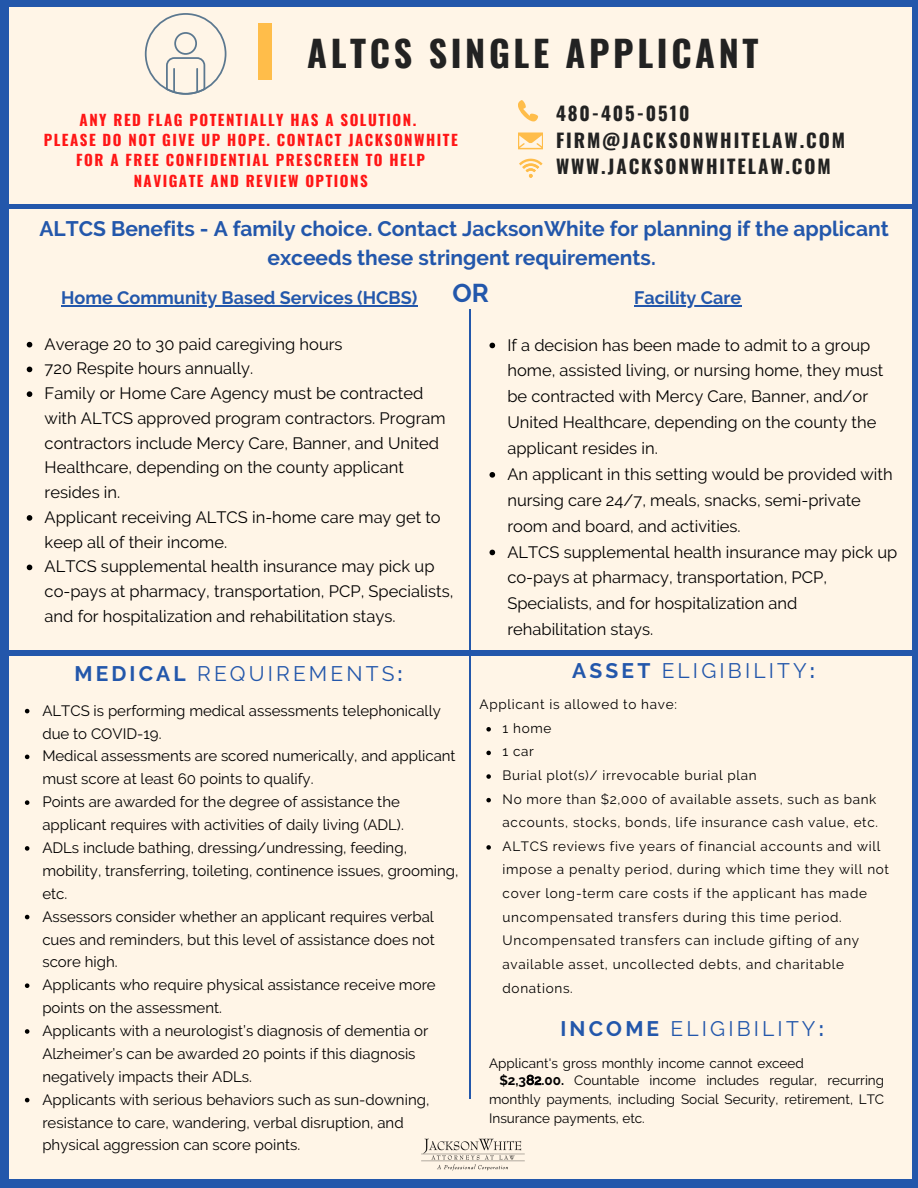
<style>
.page{position:relative;width:918px;height:1188px;background:#2357ab}
.page>*{position:absolute;margin:0;border:0;box-sizing:border-box;transform-origin:0 0}
.t1{font:700 36px "Oswald";letter-spacing:.1em;color:#222}
.t2{font:700 25.65px "Raleway";color:#2357ab}
.t3{font:700 21px/28.8px "Raleway";color:#2357ab;text-align:center}
.t4{font:21px "Raleway";letter-spacing:.15em;color:#2357ab}
.t5{font:700 18.9px/26.4px "Oswald";letter-spacing:.1em;color:#222}
.t6{font:700 18px "Raleway";color:#2357ab}
.t7{font:16.5px/24.8px "Raleway";color:#000}
.t8{font:15px/23px "Raleway";color:#000}
.t9{font:700 15px/20.2px "Oswald";letter-spacing:.1em;color:#ff1616;text-align:center}
.t10{font:13.5px/23.7px "Raleway";letter-spacing:.05em;color:#000}
.t11{font:13.5px/16.8px "Raleway";color:#000}
.s1{font-weight:700}
.s2{font-weight:500}
</style>
<div class="page">
<div style="left:9px;top:7px;width:902px;height:1171px;background:#fff5e7"></div>
<div style="left:258px;top:24px;width:14px;height:56px;background:#ffbd4a"></div>
<hr style="left:5px;top:205px;width:913px;height:4px;background:#2357ab">
<div style="left:145px;top:13px;width:81px;height:82px;border:2px solid #1e496f;border-radius:50%"></div>
<div style="left:174px;top:32px;width:23px;height:23px;border:2px solid #1e496f;border-radius:50%"></div>
<svg style="left:165px;top:57px;width:41px;height:38px"></svg>
<hr style="left:173px;top:69px;width:2px;height:23px;background:#1e496f">
<hr style="left:196px;top:69px;width:2px;height:23px;background:#1e496f">
<div style="left:7px;top:650px;width:911px;height:6px;background:#2357ab"></div>
<svg style="left:27px;top:342px;width:5px;height:5px"></svg>
<svg style="left:27px;top:367px;width:5px;height:5px"></svg>
<svg style="left:27px;top:391px;width:5px;height:6px"></svg>
<svg style="left:27px;top:515px;width:5px;height:6px"></svg>
<svg style="left:27px;top:565px;width:5px;height:5px"></svg>
<svg style="left:490px;top:343px;width:5px;height:5px"></svg>
<svg style="left:490px;top:472px;width:5px;height:6px"></svg>
<svg style="left:490px;top:550px;width:5px;height:5px"></svg>
<img style="left:421px;top:1138px;width:104px;height:33px">
<svg style="left:486px;top:727px;width:5px;height:5px"></svg>
<svg style="left:486px;top:751px;width:5px;height:4px"></svg>
<svg style="left:486px;top:774px;width:5px;height:5px"></svg>
<svg style="left:486px;top:798px;width:5px;height:4px"></svg>
<svg style="left:486px;top:845px;width:5px;height:5px"></svg>
<hr style="left:470px;top:309px;width:1px;height:790px;background:#2357ab">
<svg style="left:518px;top:132px;width:25px;height:17px"></svg>
<svg style="left:518px;top:100px;width:20px;height:21px"></svg>
<svg style="left:519px;top:159px;width:24px;height:19px"></svg>
<hr style="left:61px;top:305px;width:356px;height:2px;background:#2357ab">
<hr style="left:634px;top:305px;width:107px;height:2px;background:#2357ab">
<svg style="left:25px;top:709px;width:4px;height:4px"></svg>
<svg style="left:25px;top:755px;width:4px;height:4px"></svg>
<svg style="left:25px;top:800px;width:4px;height:5px"></svg>
<svg style="left:25px;top:846px;width:4px;height:5px"></svg>
<svg style="left:25px;top:915px;width:4px;height:4px"></svg>
<svg style="left:25px;top:983px;width:4px;height:5px"></svg>
<svg style="left:25px;top:1029px;width:4px;height:5px"></svg>
<svg style="left:25px;top:1098px;width:4px;height:4px"></svg>
<h1 class="t1" style="left:307px;top:25px;width:453px">ALTCS SINGLE APPLICANT</h1>
<p class="t9" style="left:44px;top:109px;width:415px">ANY RED FLAG POTENTIALLY HAS A SOLUTION.<br>PLEASE DO NOT GIVE UP HOPE. CONTACT JACKSONWHITE FOR A FREE CONFIDENTIAL PRESCREEN TO HELP NAVIGATE AND REVIEW OPTIONS</p>
<p class="t5" style="left:556px;top:99px;width:291px">480-405-0510<br>FIRM@JACKSONWHITELAW.COM<br>WWW.JACKSONWHITELAW.COM</p>
<p class="t3" style="left:40px;top:214px;width:851px">ALTCS Benefits - A family choice. Contact JacksonWhite for planning if the applicant exceeds these stringent requirements.</p>
<h2 class="t2" style="left:452px;top:278px;width:38px">OR</h2>
<p class="t6" style="left:61px;top:287px;width:358px">Home Community Based Services (HCBS)</p>
<p class="t6" style="left:634px;top:287px;width:109px">Facility Care</p>
<p class="t7" style="left:45px;top:332px;width:410px">Average 20 to 30 paid caregiving hours<br>720 Respite hours annually.<br>Family or Home Care Agency must be contracted with ALTCS approved program contractors. Program contractors include Mercy Care, Banner, and United Healthcare, depending on the county applicant resides in.<br>Applicant receiving ALTCS in-home care may get to keep all of their income.<br>ALTCS supplemental health insurance may pick up co-pays at pharmacy, transportation, PCP, Specialists, and for hospitalization and rehabilitation stays.</p>
<p class="t7" style="left:507px;top:332px;width:391px;line-height:25.8px">If a decision has been made to admit to a group home, assisted living, or nursing home, they must be contracted with Mercy Care, Banner, and/or United Healthcare, depending on the county the applicant resides in.<br>An applicant in this setting would be provided with nursing care 24/7, meals, snacks, semi-private room and board, and activities.<br>ALTCS supplemental health insurance may pick up co-pays at pharmacy, transportation, PCP, Specialists, and for hospitalization and rehabilitation stays.</p>
<p class="t4" style="left:74px;top:662px;width:330px"><span class="s1">MEDICAL</span> REQUIREMENTS<span class="s1">:</span></p>
<p class="t8" style="left:42px;top:699px;width:418px">ALTCS is performing medical assessments telephonically due to COVID-19.<br>Medical assessments are scored numerically, and applicant must score at least 60 points to qualify.<br>Points are awarded for the degree of assistance the applicant requires with activities of daily living (ADL).<br>ADLs include bathing, dressing/undressing, feeding, mobility, transferring, toileting, continence issues, grooming, etc.<br>Assessors consider whether an applicant requires verbal cues and reminders, but this level of assistance does not score high.<br>Applicants who require physical assistance receive more points on the assessment.<br>Applicants with a neurologist’s diagnosis of dementia or Alzheimer’s can be awarded 20 points if this diagnosis negatively impacts their ADLs.<br>Applicants with serious behaviors such as sun-downing, resistance to care, wandering, verbal disruption, and physical aggression can score points.</p>
<p class="t4" style="left:572px;top:658px;width:244px"><span class="s1">ASSET</span> ELIGIBILITY<span class="s1">:</span></p>
<p class="t10" style="left:480px;top:692px;width:199px">Applicant is allowed to have:</p>
<p class="t10" style="left:503px;top:716px;width:388px">1 home<br>1 car<br>Burial plot(s)/ irrevocable burial plan<br>No more than $2,000 of available assets, such as bank accounts, stocks, bonds, life insurance cash value, etc.<br>ALTCS reviews five years of financial accounts and will impose a penalty period, during which time they will not cover long-term care costs if the applicant has made uncompensated transfers during this time period.<br>Uncompensated transfers can include gifting of any available asset, uncollected debts, and charitable donations.</p>
<p class="t4" style="left:560px;top:1016px;width:265px"><span class="s1">INCOME</span> ELIGIBILITY<span class="s1">:</span></p>
<p class="t11" style="left:499px;top:1055px;width:386px;text-indent:-10px">Applicant's gross monthly income cannot exceed<br><span class="s1">$2,3</span><span class="s2">82</span><span class="s1">.00.</span> Countable income includes regular, recurring</p>
<p class="t11" style="left:489px;top:1089px;width:397px;line-height:19.2px">monthly payments, including Social Security, retirement, LTC<br>Insurance payments, etc.</p>
</div>
